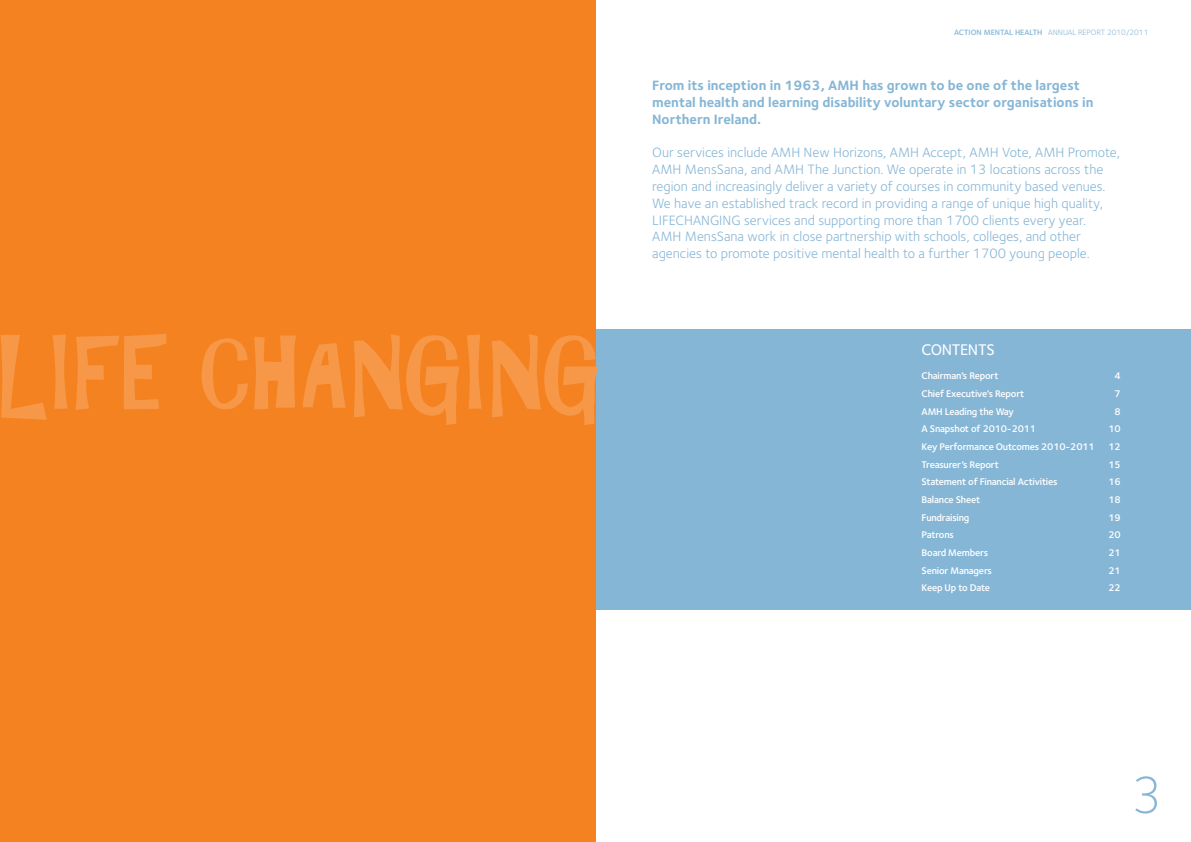
<style>
.page{position:relative;width:1191px;height:842px;background:#fff}
.page>*{position:absolute;margin:0;border:0;box-sizing:border-box;transform-origin:0 0}
.t1{font:91.8px "Gilligans Island";color:#f79848}
.t2{font:300 54px "Foundry Sterling";color:#86b6d6}
.t3{font:500 16px "Foundry Sterling";letter-spacing:-.02em;color:#fff}
.t4{font:14px/16.8px "Foundry Sterling";color:#86b6d6}
.t5{font:700 14px/16.8px "Foundry Sterling";color:#86b6d6}
.t6{font:600 10px "Foundry Sterling";letter-spacing:-.02em;color:#fff}
.t7{font:8px "Foundry Sterling";color:#86b6d6}
.s1{font-weight:600}
</style>
<div class="page">
<div style="left:595px;top:329px;width:596px;height:280px;background:#86b6d6"></div>
<div style="left:0;top:0;width:595px;height:842px;background:#f58220"></div>
<h1 class="t1" style="left:0;top:329px;width:606px">LIFE CHANGING</h1>
<p class="t7" style="left:954px;top:27px;width:196px"><span class="s1">ACTION MENTAL HEALTH</span> ANNUAL REPORT 2010/2011</p>
<p class="t5" style="left:652px;top:77px;width:443px">From its inception in 1963, AMH has grown to be one of the largest mental health and learning disability voluntary sector organisations in<br>Northern Ireland.</p>
<p class="t4" style="left:652px;top:144px;width:469px">Our services include AMH New Horizons, AMH Accept, AMH Vote, AMH Promote, AMH MensSana, and AMH The Junction. We operate in 13 locations across the region and increasingly deliver a variety of courses in community based venues.<br>We have an established track record in providing a range of unique high quality, LIFECHANGING services and supporting more than 1700 clients every year.<br>AMH MensSana work in close partnership with schools, colleges, and other agencies to promote positive mental health to a further 1700 young people.</p>
<p class="t3" style="left:921px;top:341px;width:75px">CONTENTS</p>
<p class="t6" style="left:921px;top:370px;width:78px">Chairman’s Report</p>
<p class="t6" style="left:1114px;top:370px;width:8px">4</p>
<p class="t6" style="left:921px;top:388px;width:104px">Chief Executive’s Report</p>
<p class="t6" style="left:1114px;top:388px;width:8px">7</p>
<p class="t6" style="left:921px;top:405px;width:94px">AMH Leading the Way</p>
<p class="t6" style="left:1114px;top:405px;width:8px">8</p>
<p class="t6" style="left:921px;top:423px;width:116px">A Snapshot of 2010-2011</p>
<p class="t6" style="left:1108px;top:423px;width:14px">10</p>
<p class="t6" style="left:921px;top:441px;width:175px">Key Performance Outcomes 2010-2011</p>
<p class="t6" style="left:1108px;top:441px;width:14px">12</p>
<p class="t6" style="left:921px;top:458px;width:79px">Treasurer’s Report</p>
<p class="t6" style="left:1108px;top:458px;width:14px">15</p>
<p class="t6" style="left:921px;top:476px;width:137px">Statement of Financial Activities</p>
<p class="t6" style="left:1108px;top:476px;width:14px">16</p>
<p class="t6" style="left:921px;top:494px;width:60px">Balance Sheet</p>
<p class="t6" style="left:1108px;top:494px;width:14px">18</p>
<p class="t6" style="left:921px;top:511px;width:49px">Fundraising</p>
<p class="t6" style="left:1108px;top:511px;width:14px">19</p>
<p class="t6" style="left:921px;top:529px;width:34px">Patrons</p>
<p class="t6" style="left:1108px;top:529px;width:14px">20</p>
<p class="t6" style="left:921px;top:547px;width:68px">Board Members</p>
<p class="t6" style="left:1108px;top:547px;width:14px">21</p>
<p class="t6" style="left:921px;top:564px;width:72px">Senior Managers</p>
<p class="t6" style="left:1108px;top:564px;width:14px">21</p>
<p class="t6" style="left:921px;top:582px;width:70px">Keep Up to Date</p>
<p class="t6" style="left:1108px;top:582px;width:14px">22</p>
<h2 class="t2" style="left:1131px;top:764px;width:33px">3</h2>
</div>
